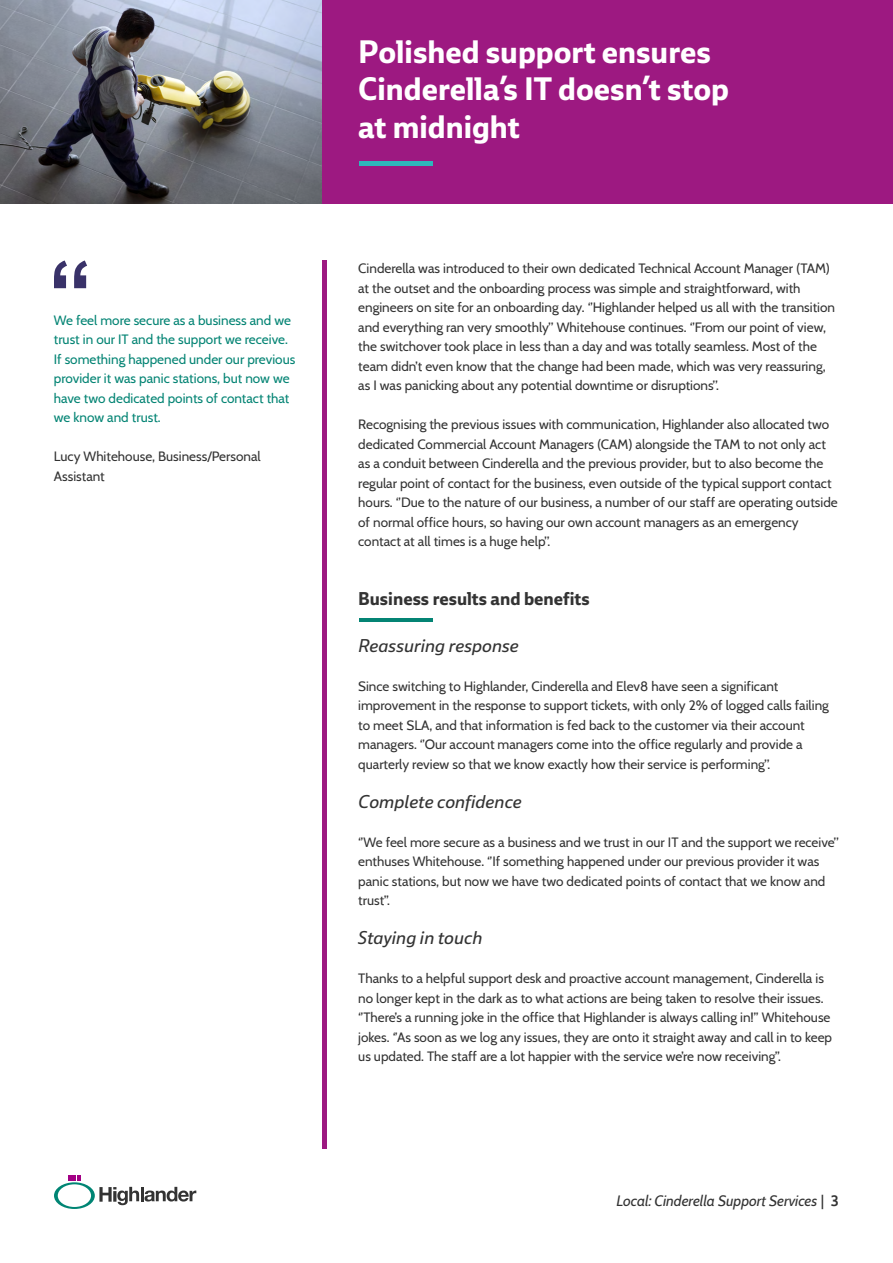
<style>
.page{position:relative;width:893px;height:1263px;background:#fff}
.page>*{position:absolute;margin:0;border:0;box-sizing:border-box;transform-origin:0 0}
.t1{font:700 31.5px/37.8px "Ebony";color:#fff}
.t2{font:italic 18px "Ebony";color:#333}
.t3{font:700 18px "Ebony";color:#333}
.t4{font:italic 15px "Cabin";color:#333}
.t5{font:13.5px/19.5px "Cabin";color:#333}
.t6{font:13.5px/19.5px "Cabin";color:#048474}
.s1{font-style:normal}
.s2{font-weight:700;font-style:normal}
</style>
<div class="page">
<div style="left:322px;top:260px;width:5px;height:889px;background:#9d1981"></div>
<hr style="left:359px;top:618px;width:74px;height:4px;background:#048474">
<div style="left:322px;top:0;width:571px;height:203px;background:#9d1981"></div>
<svg style="left:54px;top:1175px;width:142px;height:34px"></svg>
<svg style="left:54px;top:260px;width:33px;height:28px"></svg>
<img style="left:0;top:0;width:322px;height:203px">
<div style="left:359px;top:161px;width:74px;height:5px;background:#2eb7bb"></div>
<p class="t6" style="left:54px;top:309px;width:243px">We feel more secure as a business and we trust in our IT and the support we receive.<br>If something happened under our previous provider it was panic stations, but now we have two dedicated points of contact that we know and trust.</p>
<p class="t5" style="left:54px;top:446px;width:208px">Lucy Whitehouse, Business/Personal<br>Assistant</p>
<h1 class="t1" style="left:358px;top:32px;width:372px">Polished support ensures<br>Cinderella’s IT doesn’t stop at midnight</h1>
<p class="t5" style="left:358px;top:258px;width:478px">Cinderella was introduced to their own dedicated Technical Account Manager (TAM) at the outset and the onboarding process was simple and straightforward, with engineers on site for an onboarding day. ‘’Highlander helped us all with the transition and everything ran very smoothly’’ Whitehouse continues. ‘’From our point of view, the switchover took place in less than a day and was totally seamless. Most of the team didn’t even know that the change had been made, which was very reassuring, as I was panicking about any potential downtime or disruptions’’.</p>
<p class="t5" style="left:358px;top:414px;width:481px">Recognising the previous issues with communication, Highlander also allocated two dedicated Commercial Account Managers (CAM) alongside the TAM to not only act as a conduit between Cinderella and the previous provider, but to also become the regular point of contact for the business, even outside of the typical support contact hours. ‘’Due to the nature of our business, a number of our staff are operating outside of normal office hours, so having our own account managers as an emergency contact at all times is a huge help’’.</p>
<h2 class="t3" style="left:358px;top:586px;width:233px">Business results and benefits</h2>
<h2 class="t2" style="left:358px;top:633px;width:162px">Reassuring response</h2>
<p class="t5" style="left:358px;top:675px;width:472px">Since switching to Highlander, Cinderella and Elev8 have seen a significant improvement in the response to support tickets, with only 2% of logged calls failing to meet SLA, and that information is fed back to the customer via their account managers. ‘’Our account managers come into the office regularly and provide a quarterly review so that we know exactly how their service is performing’’.</p>
<h2 class="t2" style="left:358px;top:789px;width:165px">Complete confidence</h2>
<p class="t5" style="left:358px;top:831px;width:482px">‘’We feel more secure as a business and we trust in our IT and the support we receive’’ enthuses Whitehouse. ‘’If something happened under our previous provider it was panic stations, but now we have two dedicated points of contact that we know and trust’’.</p>
<h2 class="t2" style="left:358px;top:925px;width:126px">Staying in touch</h2>
<p class="t5" style="left:358px;top:968px;width:475px">Thanks to a helpful support desk and proactive account management, Cinderella is no longer kept in the dark as to what actions are being taken to resolve their issues. ‘’There’s a running joke in the office that Highlander is always calling in!’’ Whitehouse jokes. ‘’As soon as we log any issues, they are onto it straight away and call in to keep us updated. The staff are a lot happier with the service we’re now receiving’’.</p>
<p class="t4" style="left:616px;top:1189px;width:224px">Local: Cinderella Support Services <span class="s1">|</span> <span class="s2">3</span></p>
</div>
